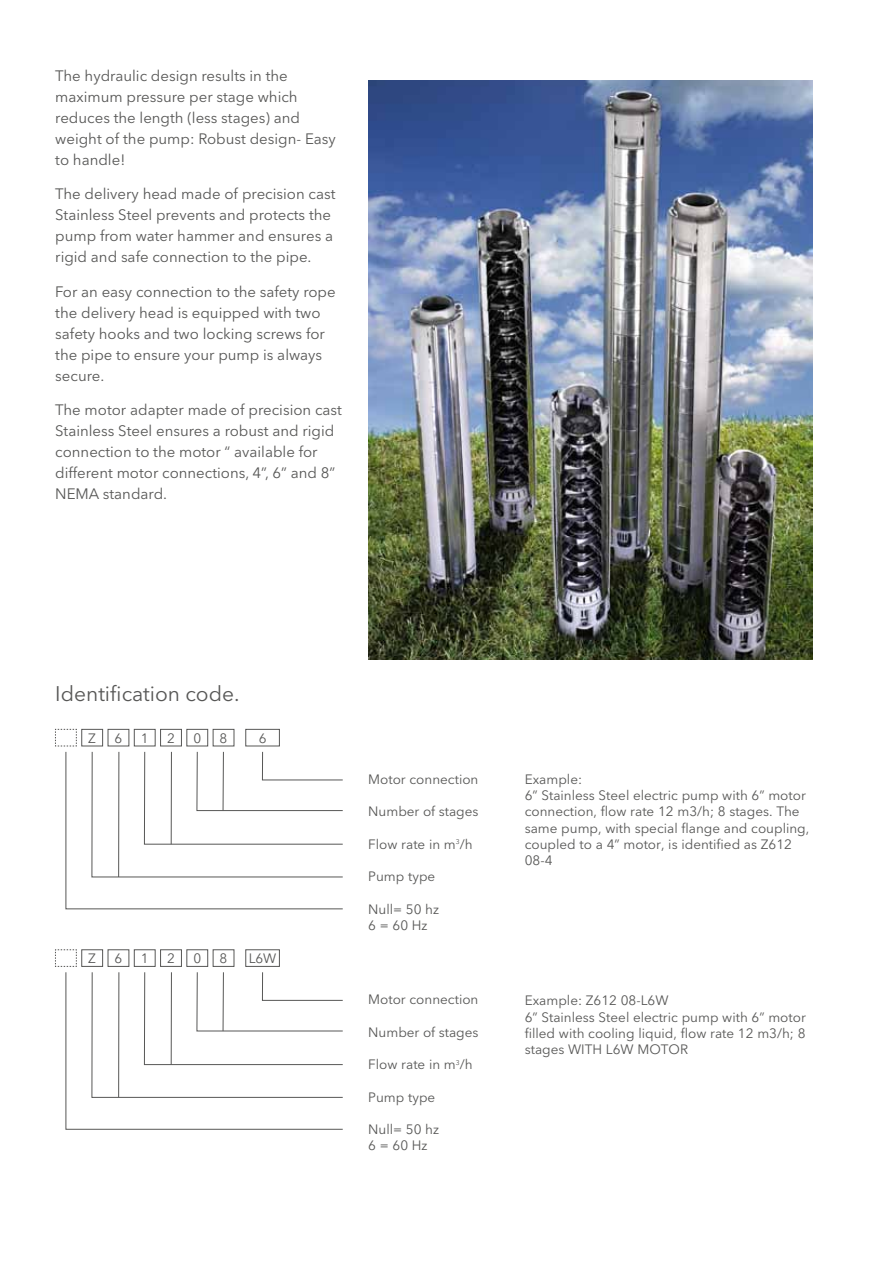
<style>
.page{position:relative;width:893px;height:1263px;background:#fff}
.page>*{position:absolute;margin:0;border:0;box-sizing:border-box;transform-origin:0 0}
.t1{font:21px "Avenir Next LT Pro";color:#575756}
.t2{font:15px/21px "Avenir Next LT Pro";color:#575756}
.t3{font:13.5px/16.2px "Avenir Next LT Pro";color:#575756}
</style>
<div class="page">
<svg style="left:55px;top:729px;width:288px;height:180px"></svg>
<div style="left:82px;top:729px;width:21px;height:17px;border:1px solid #575756"></div>
<div style="left:108px;top:729px;width:21px;height:17px;border:1px solid #575756"></div>
<div style="left:134px;top:729px;width:21px;height:17px;border:1px solid #575756"></div>
<div style="left:160px;top:729px;width:22px;height:17px;border:1px solid #575756"></div>
<div style="left:187px;top:729px;width:21px;height:17px;border:1px solid #575756"></div>
<div style="left:213px;top:729px;width:21px;height:17px;border:1px solid #575756"></div>
<div style="left:246px;top:729px;width:34px;height:17px;border:1px solid #575756"></div>
<svg style="left:55px;top:949px;width:288px;height:181px"></svg>
<div style="left:82px;top:949px;width:21px;height:17px;border:1px solid #575756"></div>
<div style="left:108px;top:949px;width:21px;height:17px;border:1px solid #575756"></div>
<div style="left:134px;top:949px;width:21px;height:17px;border:1px solid #575756"></div>
<div style="left:160px;top:949px;width:22px;height:17px;border:1px solid #575756"></div>
<div style="left:187px;top:949px;width:21px;height:17px;border:1px solid #575756"></div>
<div style="left:213px;top:949px;width:21px;height:17px;border:1px solid #575756"></div>
<div style="left:246px;top:949px;width:34px;height:17px;border:1px solid #575756"></div>
<img style="left:368px;top:81px;width:444px;height:578px">
<p class="t2" style="left:55px;top:65px;width:282px">The hydraulic design results in the maximum pressure per stage which reduces the length (less stages) and weight of the pump: Robust design- Easy to handle!</p>
<p class="t2" style="left:55px;top:183px;width:282px">The delivery head made of precision cast Stainless Steel prevents and protects the pump from water hammer and ensures a rigid and safe connection to the pipe.</p>
<p class="t2" style="left:55px;top:281px;width:282px">For an easy connection to the safety rope the delivery head is equipped with two safety hooks and two locking screws for the pipe to ensure your pump is always secure.</p>
<p class="t2" style="left:55px;top:399px;width:288px">The motor adapter made of precision cast Stainless Steel ensures a robust and rigid connection to the motor “ available for different motor connections, 4”, 6” and 8” NEMA standard.</p>
<h1 class="t1" style="left:55px;top:681px;width:186px">Identification code.</h1>
<p class="t3" style="left:88px;top:730px;width:9px">Z</p>
<p class="t3" style="left:115px;top:730px;width:9px">6</p>
<p class="t3" style="left:141px;top:730px;width:9px">1</p>
<p class="t3" style="left:167px;top:730px;width:9px">2</p>
<p class="t3" style="left:193px;top:730px;width:9px">0</p>
<p class="t3" style="left:220px;top:730px;width:9px">8</p>
<p class="t3" style="left:259px;top:730px;width:9px">6</p>
<p class="t3" style="left:88px;top:950px;width:9px">Z</p>
<p class="t3" style="left:115px;top:950px;width:9px">6</p>
<p class="t3" style="left:141px;top:950px;width:9px">1</p>
<p class="t3" style="left:167px;top:950px;width:9px">2</p>
<p class="t3" style="left:193px;top:950px;width:9px">0</p>
<p class="t3" style="left:220px;top:950px;width:9px">8</p>
<p class="t3" style="left:249px;top:950px;width:29px">L6W</p>
<p class="t3" style="left:368px;top:771px;width:112px">Motor connection</p>
<p class="t3" style="left:368px;top:804px;width:112px">Number of stages</p>
<p class="t3" style="left:368px;top:836px;width:106px">Flow rate in m<sup>3</sup>/h</p>
<p class="t3" style="left:368px;top:868px;width:69px">Pump type</p>
<p class="t3" style="left:368px;top:901px;width:72px">Null= 50 hz<br>6 = 60 Hz</p>
<p class="t3" style="left:368px;top:992px;width:112px">Motor connection</p>
<p class="t3" style="left:368px;top:1024px;width:112px">Number of stages</p>
<p class="t3" style="left:368px;top:1056px;width:106px">Flow rate in m<sup>3</sup>/h</p>
<p class="t3" style="left:368px;top:1089px;width:69px">Pump type</p>
<p class="t3" style="left:368px;top:1121px;width:72px">Null= 50 hz<br>6 = 60 Hz</p>
<p class="t3" style="left:525px;top:771px;width:286px">Example:<br>6” Stainless Steel electric pump with 6” motor connection, flow rate 12 m3/h; 8 stages. The same pump, with special flange and coupling, coupled to a 4” motor, is identified as Z612<br>08-4</p>
<p class="t3" style="left:525px;top:992px;width:283px">Example: Z612 08-L6W<br>6” Stainless Steel electric pump with 6” motor filled with cooling liquid, flow rate 12 m3/h; 8 stages WITH L6W MOTOR</p>
</div>
